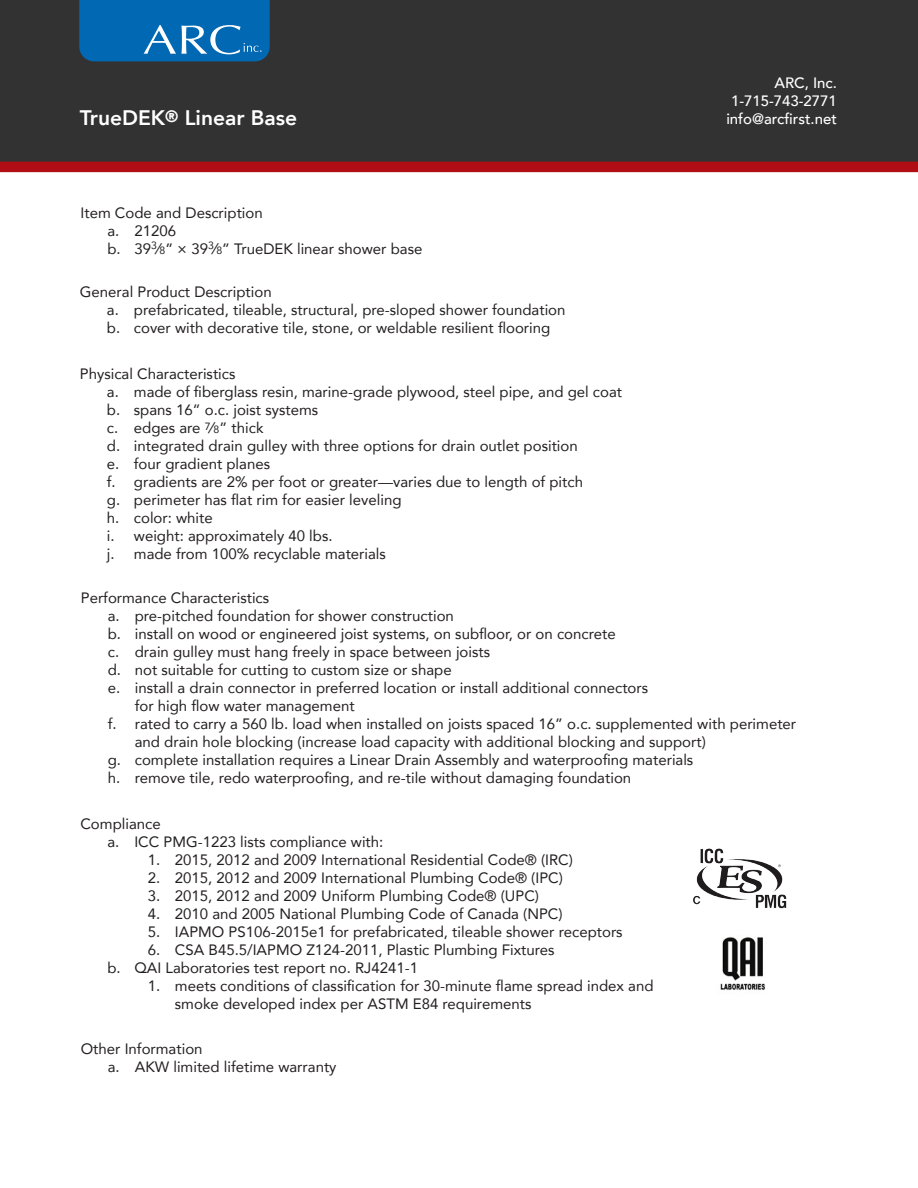
<style>
.page{position:relative;width:918px;height:1188px;background:#fff}
.page>*{position:absolute;margin:0;border:0;box-sizing:border-box;transform-origin:0 0}
.t1{font:800 21px "Avenir";color:#fff}
.t2{font:15px/18px "Avenir";color:#231f20}
.t3{font:500 15px "Avenir";color:#fff}
.s1{font-size:16.5px}
.s2{font-size:10.5px}
</style>
<div class="page">
<img style="left:693px;top:848px;width:94px;height:61px">
<img style="left:720px;top:937px;width:46px;height:53px">
<div style="left:0;top:0;width:918px;height:162px;background:#333233"></div>
<div style="left:0;top:162px;width:918px;height:10px;background:#b00d15"></div>
<svg style="left:79px;top:0;width:191px;height:61px;background:#1170b6"></svg>
<p class="t1" style="left:80px;top:101px;width:219px">TrueDEK<span class="s1">®</span> Linear Base</p>
<p class="t2" style="left:80px;top:203px;width:184px">Item Code and Description</p>
<p class="t2" style="left:107px;top:221px;width:70px">a. 21206</p>
<p class="t2" style="left:107px;top:239px;width:316px">b. 39<sup>3</sup>⁄<span class="s2">8</span>” × 39<sup>3</sup>⁄<span class="s2">8</span>” TrueDEK linear shower base</p>
<p class="t2" style="left:80px;top:282px;width:193px">General Product Description</p>
<p class="t2" style="left:107px;top:300px;width:460px">a. prefabricated, tileable, structural, pre-sloped shower foundation</p>
<p class="t2" style="left:107px;top:318px;width:445px">b. cover with decorative tile, stone, or weldable resilient flooring</p>
<p class="t3" style="left:774px;top:70px;width:64px">ARC, Inc.</p>
<p class="t3" style="left:731px;top:88px;width:107px">1-715-743-2771</p>
<p class="t3" style="left:726px;top:106px;width:112px">info@arcfirst.net</p>
<p class="t2" style="left:80px;top:364px;width:157px">Physical Characteristics</p>
<p class="t2" style="left:107px;top:382px;width:517px">a. made of fiberglass resin, marine-grade plywood, steel pipe, and gel coat</p>
<p class="t2" style="left:107px;top:400px;width:213px">b. spans 16” o.c. joist systems</p>
<p class="t2" style="left:107px;top:418px;width:158px">c. edges are <sup>7</sup>⁄<span class="s2">8</span>” thick</p>
<p class="t2" style="left:107px;top:436px;width:472px">d. integrated drain gulley with three options for drain outlet position</p>
<p class="t2" style="left:107px;top:454px;width:165px">e. four gradient planes</p>
<p class="t2" style="left:107px;top:472px;width:478px">f. gradients are 2% per foot or greater—varies due to length of pitch</p>
<p class="t2" style="left:107px;top:490px;width:296px">g. perimeter has flat rim for easier leveling</p>
<p class="t2" style="left:107px;top:508px;width:107px">h. color: white</p>
<p class="t2" style="left:107px;top:526px;width:227px">i. weight: approximately 40 lbs.</p>
<p class="t2" style="left:107px;top:544px;width:281px">j. made from 100% recyclable materials</p>
<p class="t2" style="left:81px;top:589px;width:190px">Performance Characteristics</p>
<p class="t2" style="left:108px;top:607px;width:348px">a. pre-pitched foundation for shower construction</p>
<p class="t2" style="left:108px;top:625px;width:509px">b. install on wood or engineered joist systems, on subfloor, or on concrete</p>
<p class="t2" style="left:108px;top:643px;width:384px">c. drain gulley must hang freely in space between joists</p>
<p class="t2" style="left:108px;top:661px;width:345px">d. not suitable for cutting to custom size or shape</p>
<p class="t2" style="left:135px;top:679px;width:515px;text-indent:-27px">e. install a drain connector in preferred location or install additional connectors for high flow water management</p>
<p class="t2" style="left:135px;top:715px;width:663px;text-indent:-27px">f. rated to carry a 560 lb. load when installed on joists spaced 16” o.c. supplemented with perimeter and drain hole blocking (increase load capacity with additional blocking and support)</p>
<p class="t2" style="left:108px;top:751px;width:587px">g. complete installation requires a Linear Drain Assembly and waterproofing materials</p>
<p class="t2" style="left:108px;top:769px;width:525px">h. remove tile, redo waterproofing, and re-tile without damaging foundation</p>
<p class="t2" style="left:80px;top:814px;width:82px">Compliance</p>
<p class="t2" style="left:107px;top:832px;width:278px">a. ICC PMG-1223 lists compliance with:</p>
<p class="t2" style="left:148px;top:850px;width:427px">1. 2015, 2012 and 2009 International Residential Code® (IRC)</p>
<p class="t2" style="left:148px;top:868px;width:417px">2. 2015, 2012 and 2009 International Plumbing Code® (IPC)</p>
<p class="t2" style="left:148px;top:886px;width:393px">3. 2015, 2012 and 2009 Uniform Plumbing Code® (UPC)</p>
<p class="t2" style="left:148px;top:904px;width:416px">4. 2010 and 2005 National Plumbing Code of Canada (NPC)</p>
<p class="t2" style="left:148px;top:922px;width:476px">5. IAPMO PS106-2015e1 for prefabricated, tileable shower receptors</p>
<p class="t2" style="left:148px;top:940px;width:408px">6. CSA B45.5/IAPMO Z124-2011, Plastic Plumbing Fixtures</p>
<p class="t2" style="left:107px;top:958px;width:312px">b. QAI Laboratories test report no. RJ4241-1</p>
<p class="t2" style="left:175px;top:976px;width:480px;text-indent:-27px">1. meets conditions of classification for 30-minute flame spread index and smoke developed index per ASTM E84 requirements</p>
<p class="t2" style="left:81px;top:1040px;width:123px">Other Information</p>
<p class="t2" style="left:108px;top:1058px;width:230px">a. AKW limited lifetime warranty</p>
</div>
